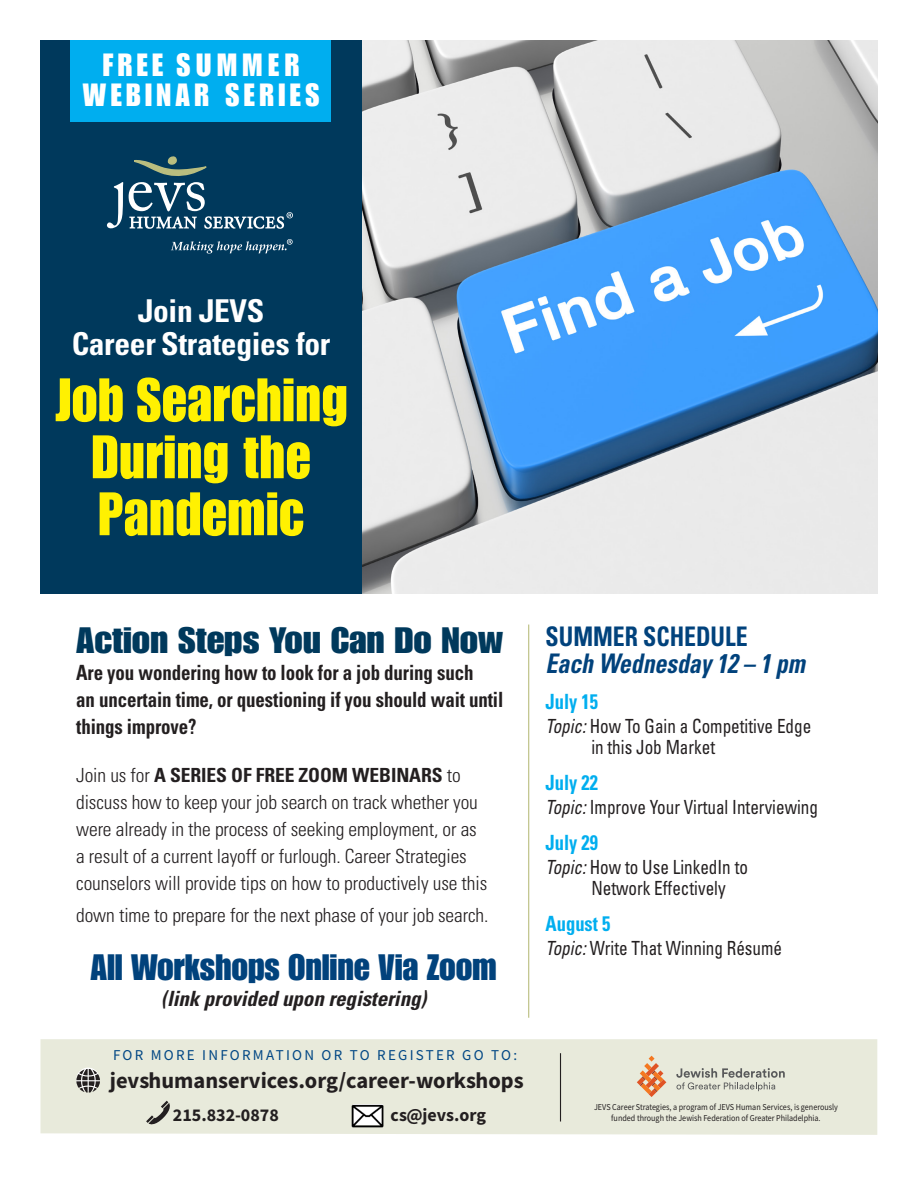
<style>
.page{position:relative;width:918px;height:1188px;background:#fff}
.page>*{position:absolute;margin:0;border:0;box-sizing:border-box;transform-origin:0 0}
.t1{font:60px/57px "Impact";letter-spacing:.01em;color:#fff101;scale:.93 1}
.t2{font:36px "Impact";letter-spacing:-.005em;color:#01427c}
.t3{font:36px "Impact";color:#00395c;scale:1.1 1}
.t4{font:700 condensed 31.5px/33px "Univers";letter-spacing:-.01em;color:#fff;text-align:center}
.t5{font:31.5px "Impact";letter-spacing:.14em;color:#fff}
.t6{font:31.5px "Impact";letter-spacing:.18em;color:#fff}
.t7{font:italic 700 condensed 27px "Univers";color:#01427c;scale:.88 1}
.t8{font:700 condensed 27px "Univers";color:#01427c;scale:.88 1}
.t9{font:22.5px "Source Sans Variable";letter-spacing:.045em;color:#231f20}
.t10{font:700 condensed 21px/27px "Univers";letter-spacing:-.005em;color:#231f20;scale:.9 1}
.t11{font:italic 700 condensed 21px "Univers";letter-spacing:-.005em;color:#231f20}
.t12{font:700 condensed 21px "Univers";color:#00aeef;scale:.88 1}
.t13{font:300 condensed 19.5px/27px "Univers";letter-spacing:-.005em;color:#231f20}
.t14{font:condensed 19.5px/21px "Univers";color:#231f20;scale:.88 1}
.t15{font:18px "Source Sans Variable";letter-spacing:.055em;color:#231f20}
.t16{font:15px "Source Sans Variable";letter-spacing:.165em;color:#004684}
.t17{font:9px/10.8px "Source Sans Variable";letter-spacing:.02em;color:#231f20;text-align:center;scale:.9 1}
.s1{font-weight:700}
.s2{font-style:italic}
</style>
<div class="page">
<img style="left:362px;top:40px;width:515px;height:554px">
<div style="left:40px;top:40px;width:322px;height:554px;background:#00395c"></div>
<div style="left:40px;top:1039px;width:837px;height:96px;background:#e8eadb"></div>
<svg style="left:676px;top:1068px;width:109px;height:23px;background:#c4c6bb"></svg>
<svg style="left:637px;top:1056px;width:29px;height:41px"></svg>
<hr style="left:560px;top:1053px;width:1px;height:69px;background:#231f20">
<svg style="left:146px;top:1101px;width:24px;height:25px"></svg>
<div style="left:76px;top:1068px;width:24px;height:23px;background:#fff;border-radius:50%"></div>
<svg style="left:76px;top:1069px;width:24px;height:24px"></svg>
<img style="left:349px;top:1103px;width:37px;height:25px">
<div style="left:70px;top:40px;width:261px;height:82px;background:#00aeef"></div>
<svg style="left:107px;top:182px;width:16px;height:46px"></svg>
<svg style="left:129px;top:156px;width:164px;height:73px"></svg>
<svg style="left:171px;top:239px;width:122px;height:15px"></svg>
<hr style="left:528px;top:625px;width:1px;height:393px;background:#babe7f">
<p class="t6" style="left:103px;top:46px;width:198px">FREE SUMMER</p>
<p class="t5" style="left:83px;top:76px;width:238px">WEBINAR SERIES</p>
<p class="t4" style="left:72px;top:294px;width:260px">Join JEVS<br>Career Strategies for</p>
<p class="t1" style="left:55px;top:371px;width:317px">Job Searching</p>
<p class="t1" style="left:92px;top:428px;width:237px">During the<br>Pandemic</p>
<p class="t3" style="left:76px;top:620px;width:390px">Action Steps You Can Do Now</p>
<p class="t10" style="left:76px;top:659px;width:476px">Are you wondering how to look for a job during such<br>an uncertain time, or questioning if you should wait until things improve?</p>
<p class="t13" style="left:76px;top:762px;width:413px">Join us for <span class="s1">A SERIES OF FREE ZOOM WEBINARS</span> to discuss how to keep your job search on track whether you were already in the process of seeking employment, or as a result of a current layoff or furlough. Career Strategies counselors will provide tips on how to productively use this</p>
<p class="t13" style="left:76px;top:901px;width:414px">down time to prepare for the next phase of your job search.</p>
<p class="t2" style="left:91px;top:947px;width:408px">All Workshops Online Via Zoom</p>
<p class="t11" style="left:161px;top:985px;width:267px">(link provided upon registering)</p>
<p class="t16" style="left:113px;top:1046px;width:405px">FOR MORE INFORMATION OR TO REGISTER GO TO:</p>
<p class="t8" style="left:546px;top:620px;width:231px">SUMMER SCHEDULE</p>
<p class="t7" style="left:546px;top:647px;width:296px">Each Wednesday 12 – 1 pm</p>
<p class="t12" style="left:546px;top:689px;width:61px">July 15</p>
<p class="t14" style="left:591px;top:715px;width:251px;text-indent:-46px"><span class="s2">Topic:</span> How To Gain a Competitive Edge in this Job Market</p>
<p class="t12" style="left:546px;top:770px;width:61px">July 22</p>
<p class="t14" style="left:546px;top:796px;width:311px"><span class="s2">Topic:</span> Improve Your Virtual Interviewing</p>
<p class="t12" style="left:546px;top:830px;width:61px">July 29</p>
<p class="t14" style="left:591px;top:856px;width:180px;text-indent:-46px"><span class="s2">Topic:</span> How to Use LinkedIn to<br>Network Effectively</p>
<p class="t12" style="left:546px;top:911px;width:75px">August 5</p>
<p class="t14" style="left:546px;top:937px;width:270px"><span class="s2">Topic:</span> Write That Winning Résumé</p>
<p class="t9" style="left:110px;top:1066px;width:415px">jevshumanservices.org/career-workshops</p>
<p class="t15" style="left:173px;top:1104px;width:107px">215.832-0878</p>
<p class="t15" style="left:391px;top:1104px;width:96px">cs@jevs.org</p>
<p class="t17" style="left:594px;top:1102px;width:272px">JEVS Career Strategies, a program of JEVS Human Services, is generously funded through the Jewish Federation of Greater Philadelphia.</p>
</div>
